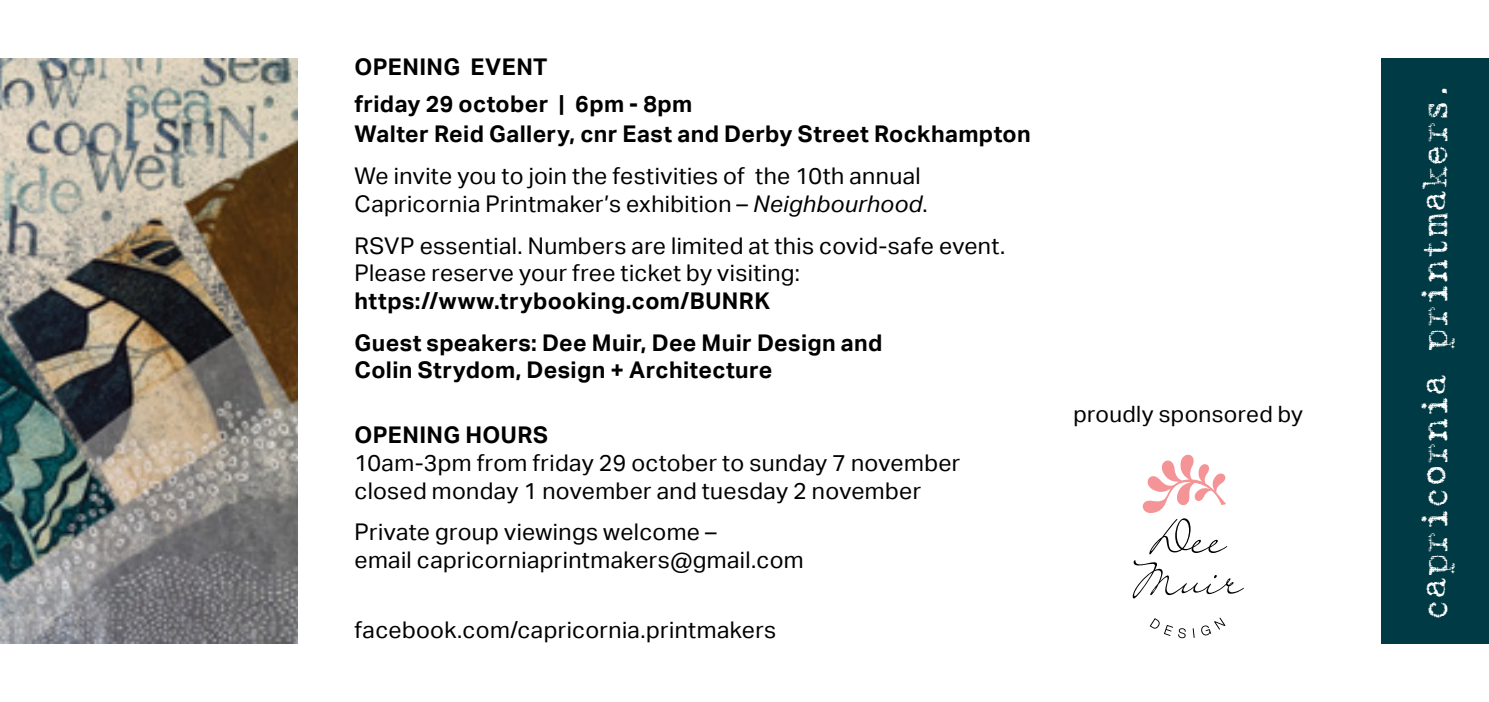
<style>
.page{position:relative;width:1489px;height:702px;background:#fff}
.page>*{position:absolute;margin:0;border:0;box-sizing:border-box;transform-origin:0 0}
.t1{font:37.5px "Harting";color:#fff}
.t2{font:23px/27.5px "Aktiv Grotesk";letter-spacing:.015em;color:#000}
.t3{font:700 23px/37.2px "Aktiv Grotesk";letter-spacing:.015em;color:#000}
.t4{font:22.5px "Aktiv Grotesk";letter-spacing:.015em;color:#000}
.s1{font-style:italic}
</style>
<div class="page">
<div style="left:1381px;top:58px;width:107px;height:585px;background:#003b45"></div>
<img style="left:0;top:58px;width:298px;height:585px">
<svg style="left:1132px;top:454px;width:111px;height:144px"></svg>
<svg style="left:1149px;top:617px;width:76px;height:21px"></svg>
<p class="t3" style="left:354px;top:48px;width:339px">OPENING EVENT<br>friday 29 october | 6pm - 8pm</p>
<p class="t3" style="left:354px;top:115px;width:677px">Walter Reid Gallery, cnr East and Derby Street Rockhampton</p>
<p class="t2" style="left:354px;top:162px;width:574px">We invite you to join the festivities of the 10th annual<br>Capricornia Printmaker’s exhibition – <span class="s1">Neighbourhood</span>.</p>
<p class="t2" style="left:354px;top:232px;width:652px">RSVP essential. Numbers are limited at this covid-safe event.<br>Please reserve your free ticket by visiting:</p>
<p class="t3" style="left:354px;top:280px;width:529px;line-height:41.8px">https://www.trybooking.com/BUNRK<br>Guest speakers: Dee Muir, Dee Muir Design and</p>
<p class="t3" style="left:354px;top:352px;width:419px">Colin Strydom, Design + Architecture</p>
<p class="t3" style="left:354px;top:417px;width:195px">OPENING HOURS</p>
<p class="t2" style="left:354px;top:449px;width:607px">10am-3pm from friday 29 october to sunday 7 november closed monday 1 november and tuesday 2 november</p>
<p class="t2" style="left:354px;top:518px;width:450px">Private group viewings welcome –<br>email capricorniaprintmakers@gmail.com</p>
<p class="t2" style="left:354px;top:616px;width:423px">facebook.com/capricornia.printmakers</p>
<p class="t4" style="left:1073px;top:401px;width:231px">proudly sponsored by</p>
<h1 class="t1" style="left:1417px;top:622px;width:544px;rotate:-90deg">capricornia printmakers.</h1>
</div>
